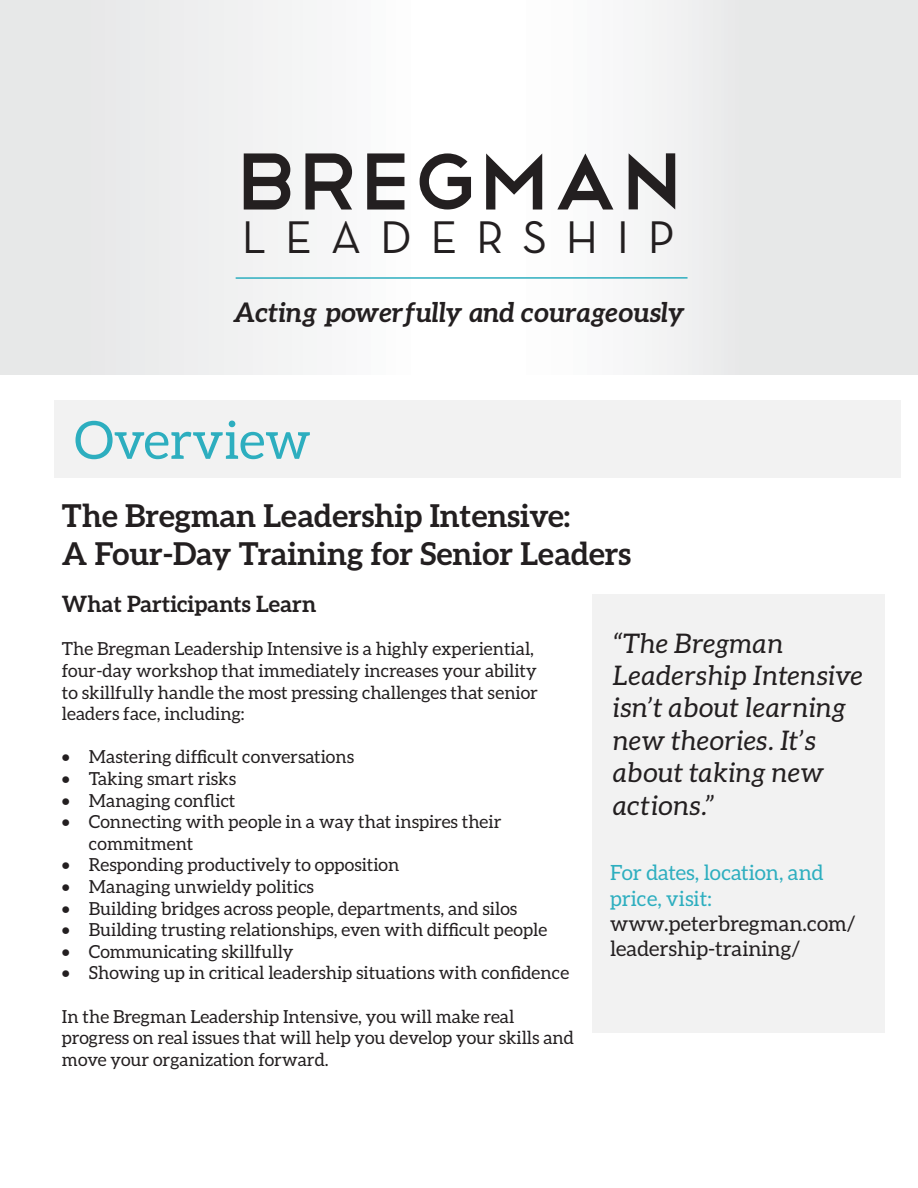
<style>
.page{position:relative;width:918px;height:1188px;background:#fff}
.page>*{position:absolute;margin:0;border:0;box-sizing:border-box;transform-origin:0 0}
.t1{font:105px "Telegrafico";letter-spacing:-.01em;color:#231f20}
.t2{font:52.5px "Aleo";color:#2daebf}
.t3{font:46.65px "Neutra Text";letter-spacing:.4em;color:#231f20}
.t4{font:700 31.5px/37.8px "Aleo";color:#231f20}
.t5{font:italic 27px/32.4px "Aleo";letter-spacing:.02em;color:#231f20}
.t6{font:italic 700 27px "Aleo";color:#231f20}
.t7{font:700 22.5px "Aleo";color:#231f20}
.t8{font:21px/25.2px "Aleo";color:#231f20}
.t9{font:21px/25.2px "Aleo";color:#2daebf}
.t10{font:18px/21.6px "Aleo";color:#231f20}
</style>
<div class="page">
<svg style="left:0;top:0;width:918px;height:375px"></svg>
<div style="left:54px;top:400px;width:846px;height:78px;background:#f2f2f2"></div>
<hr style="left:236px;top:277px;width:452px;height:2px;background:#2daebf">
<div style="left:592px;top:594px;width:293px;height:439px;background:#f2f2f2"></div>
<h1 class="t1" style="left:236px;top:112px;width:449px">BREGMAN</h1>
<h3 class="t3" style="left:242px;top:209px;width:435px">LEADERSHIP</h3>
<h3 class="t6" style="left:233px;top:297px;width:454px">Acting powerfully and courageously</h3>
<h2 class="t2" style="left:74px;top:411px;width:238px">Overview</h2>
<h3 class="t4" style="left:62px;top:496px;width:571px">The Bregman Leadership Intensive:<br>A Four-Day Training for Senior Leaders</h3>
<p class="t7" style="left:62px;top:591px;width:256px">What Participants Learn</p>
<p class="t10" style="left:62px;top:638px;width:478px">The Bregman Leadership Intensive is a highly experiential, four-day workshop that immediately increases your ability to skillfully handle the most pressing challenges that senior leaders face, including:</p>
<p class="t10" style="left:62px;top:746px;width:294px">• Mastering difficult conversations</p>
<p class="t10" style="left:62px;top:767px;width:176px">• Taking smart risks</p>
<p class="t10" style="left:62px;top:789px;width:175px">• Managing conflict</p>
<p class="t10" style="left:89px;top:811px;width:414px;text-indent:-27px">• Connecting with people in a way that inspires their commitment</p>
<p class="t10" style="left:62px;top:854px;width:339px">• Responding productively to opposition</p>
<p class="t10" style="left:62px;top:875px;width:253px">• Managing unwieldy politics</p>
<p class="t10" style="left:62px;top:897px;width:457px">• Building bridges across people, departments, and silos</p>
<p class="t10" style="left:62px;top:919px;width:487px">• Building trusting relationships, even with difficult people</p>
<p class="t10" style="left:62px;top:940px;width:233px">• Communicating skillfully</p>
<p class="t10" style="left:62px;top:962px;width:509px">• Showing up in critical leadership situations with confidence</p>
<p class="t10" style="left:62px;top:1005px;width:514px">In the Bregman Leadership Intensive, you will make real progress on real issues that will help you develop your skills and move your organization forward.</p>
<h3 class="t5" style="left:613px;top:627px;width:251px">“The Bregman<br>Leadership Intensive isn’t about learning new theories. It’s about taking new actions.”</h3>
<p class="t9" style="left:610px;top:860px;width:215px">For dates, location, and price, visit:</p>
<p class="t8" style="left:610px;top:910px;width:247px">www.peterbregman.com/ leadership-training/</p>
</div>
